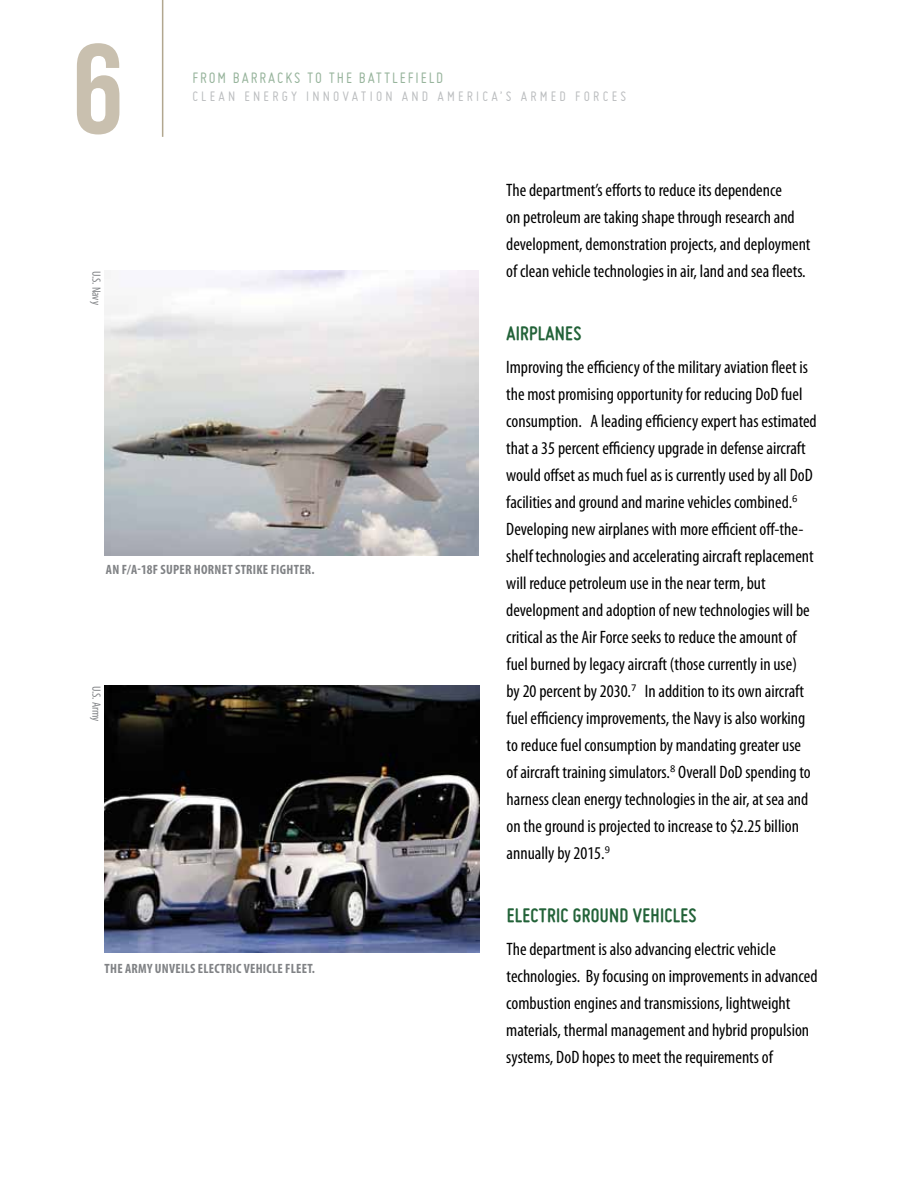
<style>
.page{position:relative;width:918px;height:1188px;background:#fff}
.page>*{position:absolute;margin:0;border:0;box-sizing:border-box;transform-origin:0 0}
.t1{font:127.5px "Bebas Neue";color:#c9c0af}
.t2{font:700 21px "Miso";letter-spacing:.015em;color:#226238}
.t3{font:condensed 18px/27px "Myriad Pro";color:#000}
.t4{font:16.5px "Miso";letter-spacing:.115em;color:#97b49c}
.t5{font:15px "Miso";letter-spacing:.215em;color:#bcbec0}
.t6{font:700 condensed 13.5px "Myriad Pro";letter-spacing:.02em;color:#808285}
.t7{font:condensed 12px "Myriad Pro";color:#808285}
</style>
<div class="page">
<hr style="left:162px;top:0;width:1px;height:137px;background:#b2a78f">
<img style="left:104px;top:271px;width:374px;height:284px">
<img style="left:105px;top:686px;width:375px;height:267px">
<p class="t1" style="left:73px;top:19px;width:52px">6</p>
<p class="t7" style="left:104px;top:271px;width:36px;rotate:90deg">U.S. Navy</p>
<p class="t4" style="left:192px;top:69px;width:253px">FROM BARRACKS TO THE BATTLEFIELD</p>
<p class="t5" style="left:192px;top:88px;width:435px">CLEAN ENERGY I NNOVATION AND AMERICA’S ARMED FORCES</p>
<p class="t3" style="left:506px;top:176px;width:306px">The department’s efforts to reduce its dependence<br>on petroleum are taking shape through research and development, demonstration projects, and deployment of clean vehicle technologies in air, land and sea fleets.</p>
<p class="t6" style="left:106px;top:561px;width:210px">AN F/A-18F SUPER HORNET STRIKE FIGHTER.</p>
<p class="t7" style="left:104px;top:686px;width:37px;rotate:90deg">U.S. Army</p>
<p class="t6" style="left:105px;top:960px;width:212px">THE ARMY UNVEILS ELECTRIC VEHICLE FLEET.</p>
<p class="t2" style="left:506px;top:321px;width:75px">AIRPLANES</p>
<p class="t3" style="left:506px;top:353px;width:312px">Improving the efficiency of the military aviation fleet is the most promising opportunity for reducing DoD fuel consumption. A leading efficiency expert has estimated that a 35 percent efficiency upgrade in defense aircraft would offset as much fuel as is currently used by all DoD facilities and ground and marine vehicles combined.<sup>6<br></sup>Developing new airplanes with more efficient off-the&shy;shelf technologies and accelerating aircraft replacement will reduce petroleum use in the near term, but development and adoption of new technologies will be critical as the Air Force seeks to reduce the amount of fuel burned by legacy aircraft (those currently in use)<br>by 20 percent by 2030.<sup>7</sup> In addition to its own aircraft fuel efficiency improvements, the Navy is also working to reduce fuel consumption by mandating greater use<br>of aircraft training simulators.<sup>8</sup> Overall DoD spending to harness clean energy technologies in the air, at sea and on the ground is projected to increase to $2.25 billion annually by 2015.<sup>9</sup></p>
<p class="t2" style="left:507px;top:903px;width:190px">ELECTRIC GROUND VEHICLES</p>
<p class="t3" style="left:506px;top:935px;width:313px">The department is also advancing electric vehicle technologies. By focusing on improvements in advanced combustion engines and transmissions, lightweight materials, thermal management and hybrid propulsion systems, DoD hopes to meet the requirements of</p>
</div>
